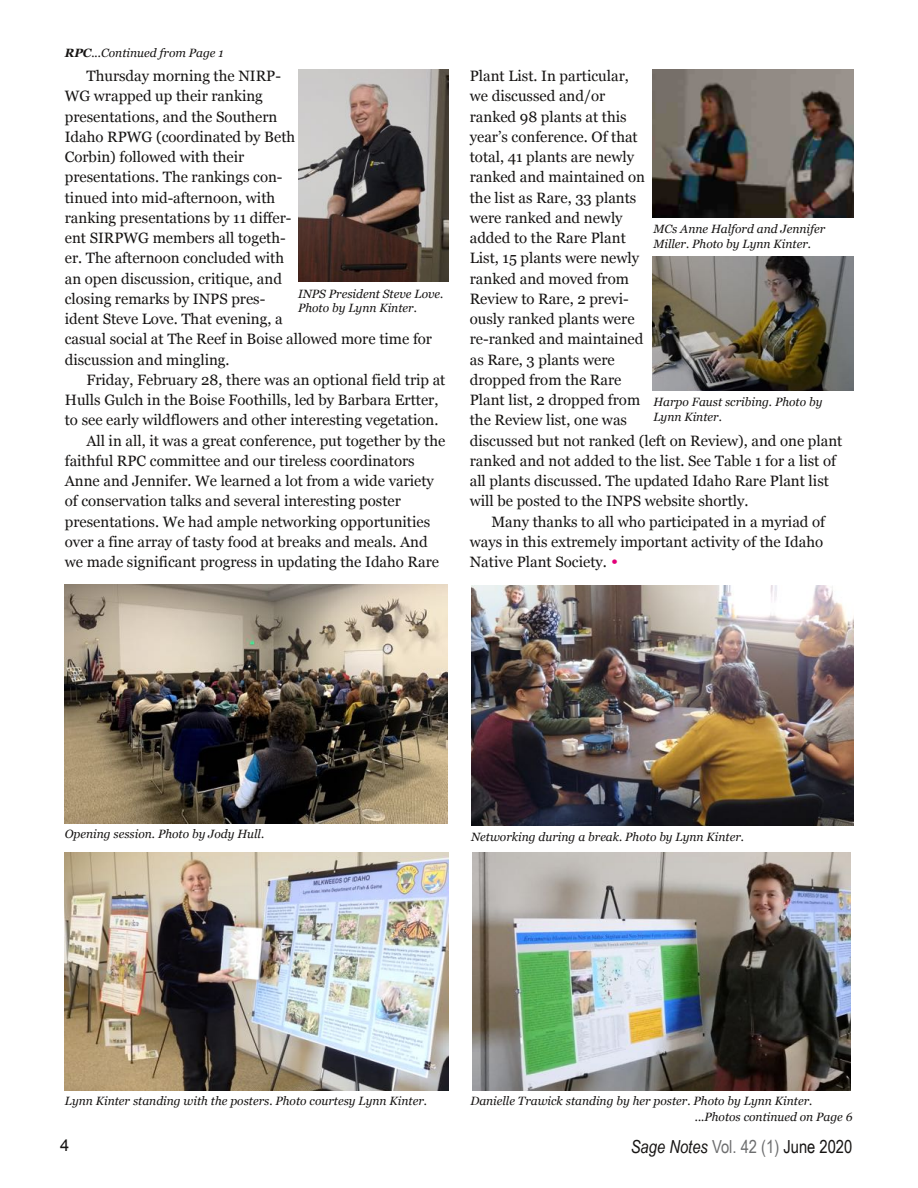
<style>
.page{position:relative;width:918px;height:1188px;background:#fff}
.page>*{position:absolute;margin:0;border:0;box-sizing:border-box;transform-origin:0 0}
.t1{font:italic 18px "Arial Narrow";color:#161413}
.t2{font:16.5px "Arial";color:#161413}
.t3{font:15px/20.2px "Georgia";color:#161413}
.t4{font:italic 12px/14.7px "Georgia";color:#161413}
.s1{font-weight:700}
.s2{font-size:18px;color:#e20078}
.s3{font-style:normal;color:#6d6e6f}
.s4{font-style:normal}
</style>
<div class="page">
<img style="left:653px;top:69px;width:200px;height:149px">
<img style="left:473px;top:852px;width:378px;height:239px">
<img style="left:653px;top:257px;width:200px;height:134px">
<img style="left:65px;top:853px;width:383px;height:237px">
<img style="left:472px;top:585px;width:381px;height:240px">
<img style="left:298px;top:69px;width:150px;height:213px">
<img style="left:65px;top:584px;width:382px;height:239px">
<p class="t4" style="left:65px;top:46px;width:160px"><span class="s1">RPC</span>...Continued from Page 1</p>
<p class="t3" style="left:65px;top:66px;width:369px;text-indent:22px">Thursday morning the NIRP-<br>WG wrapped up their ranking<br>presentations, and the Southern<br>Idaho RPWG (coordinated by Beth<br>Corbin) followed with their<br>presentations. The rankings con-<br>tinued into mid-afternoon, with<br>ranking presentations by 11 differ-<br>ent SIRPWG members all togeth-<br>er. The afternoon concluded with<br>an open discussion, critique, and<br>closing remarks by INPS pres-<br>ident Steve Love. That evening, a<br>casual social at The Reef in Boise allowed more time for discussion and mingling.</p>
<p class="t3" style="left:86px;top:369px;width:361px">Friday, February 28, there was an optional field trip at</p>
<p class="t3" style="left:65px;top:390px;width:375px">Hulls Gulch in the Boise Foothills, led by Barbara Ertter,</p>
<p class="t3" style="left:65px;top:410px;width:375px">to see early wildflowers and other interesting vegetation.</p>
<p class="t3" style="left:86px;top:430px;width:360px">All in all, it was a great conference, put together by the</p>
<p class="t3" style="left:65px;top:450px;width:351px">faithful RPC committee and our tireless coordinators</p>
<p class="t3" style="left:65px;top:471px;width:371px">Anne and Jennifer. We learned a lot from a wide variety</p>
<p class="t3" style="left:65px;top:491px;width:338px">of conservation talks and several interesting poster</p>
<p class="t3" style="left:65px;top:511px;width:367px">presentations. We had ample networking opportunities</p>
<p class="t3" style="left:65px;top:531px;width:364px">over a fine array of tasty food at breaks and meals. And</p>
<p class="t3" style="left:65px;top:552px;width:376px">we made significant progress in updating the Idaho Rare</p>
<p class="t4" style="left:298px;top:286px;width:147px">INPS President Steve Love.<br>Photo by Lynn Kinter.</p>
<p class="t3" style="left:470px;top:66px;width:374px">Plant List. In particular,<br>we discussed and/or<br>ranked 98 plants at this<br>year’s conference. Of that<br>total, 41 plants are newly<br>ranked and maintained on<br>the list as Rare, 33 plants<br>were ranked and newly<br>added to the Rare Plant<br>List, 15 plants were newly<br>ranked and moved from<br>Review to Rare, 2 previ-<br>ously ranked plants were<br>re-ranked and maintained<br>as Rare, 3 plants were<br>dropped from the Rare<br>Plant list, 2 dropped from<br>the Review list, one was<br>discussed but not ranked (left on Review), and one plant ranked and not added to the list. See Table 1 for a list of all plants discussed. The updated Idaho Rare Plant list will be posted to the INPS website shortly.</p>
<p class="t3" style="left:470px;top:511px;width:357px;text-indent:22px">Many thanks to all who participated in a myriad of ways in this extremely important activity of the Idaho<br>Native Plant Society. <span class="s2">•</span></p>
<p class="t4" style="left:653px;top:222px;width:173px">MCs Anne Halford and Jennifer<br>Miller. Photo by Lynn Kinter.</p>
<p class="t4" style="left:653px;top:394px;width:171px">Harpo Faust scribing. Photo by<br>Lynn Kinter.</p>
<p class="t4" style="left:65px;top:826px;width:201px">Opening session. Photo by Jody Hull.</p>
<p class="t4" style="left:471px;top:829px;width:275px">Networking during a break. Photo by Lynn Kinter.</p>
<p class="t4" style="left:65px;top:1094px;width:364px">Lynn Kinter standing with the posters. Photo courtesy Lynn Kinter.</p>
<p class="t4" style="left:695px;top:1093px;width:159px;line-height:16.5px;text-indent:-224px">Danielle Trawick standing by her poster. Photo by Lynn Kinter. ...Photos continued on Page 6</p>
<p class="t2" style="left:60px;top:1136px;width:11px">4</p>
<p class="t1" style="left:631px;top:1136px;width:223px">Sage Notes <span class="s3">Vol. 42 (1)</span> <span class="s4">June 2020</span></p>
</div>
